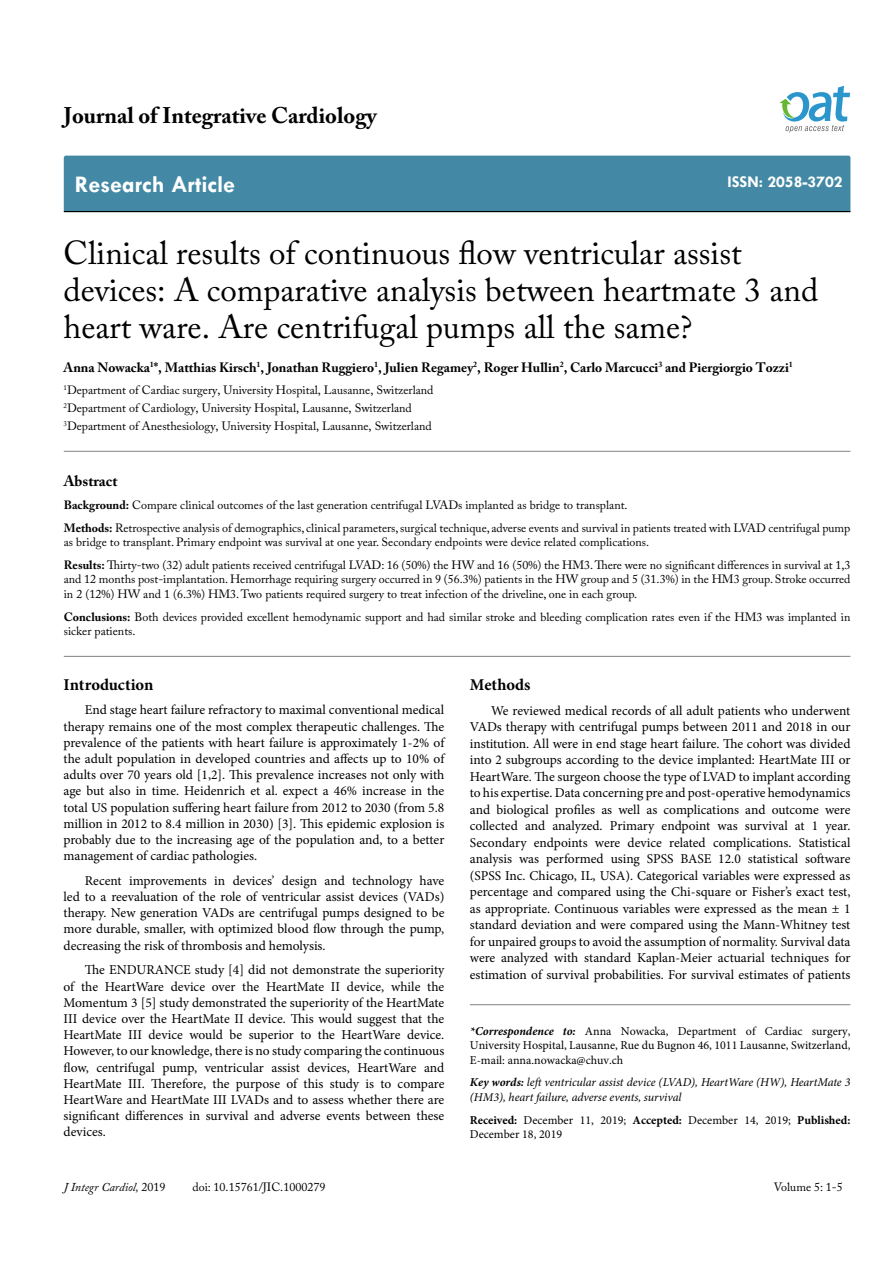
<style>
.page{position:relative;width:893px;height:1263px;background:#fff}
.page>*{position:absolute;margin:0;border:0;box-sizing:border-box;transform-origin:0 0}
.t1{font:33px/37.5px "Adobe Caslon Pro";color:#000}
.t2{font:700 24px "Tw Cen";color:#fff}
.t3{font:700 22.5px "Adobe Caslon Pro";color:#000}
.t4{font:700 16.5px "Minion Pro";color:#000}
.t5{font:700 16.5px "Tw Cen";color:#fff}
.t6{font:700 15px "Adobe Caslon Pro";color:#000}
.t7{font:13.5px/16.2px "Minion Pro";color:#000;text-align:justify}
.t8{font:700 13.5px "Adobe Caslon Pro";color:#000}
.t9{font:12px/18px "Adobe Caslon Pro";color:#000}
.t10{font:12px/14.4px "Minion Pro";color:#000;text-align:justify}
.t11{font:italic 12px/14.4px "Minion Pro";letter-spacing:-.005em;color:#000}
.t12{font:italic 12px "Adobe Caslon Pro";color:#000}
.s1{font-weight:700}
.s2{font-weight:700;font-style:italic}
.s3{font-style:normal}
</style>
<div class="page">
<div style="left:64px;top:156px;width:786px;height:55px;background:#4389a5"></div>
<hr style="left:64px;top:211px;width:786px;height:1px;background:#000">
<svg style="left:779px;top:86px;width:71px;height:47px"></svg>
<hr style="left:64px;top:656px;width:786px;height:1px;background:#808285">
<hr style="left:64px;top:451px;width:786px;height:1px;background:#808285">
<hr style="left:470px;top:1004px;width:380px;height:1px;background:#808285">
<h3 class="t3" style="left:64px;top:102px;width:314px">Journal of Integrative Cardiology</h3>
<h2 class="t2" style="left:75px;top:170px;width:162px">Research Article</h2>
<p class="t5" style="left:727px;top:172px;width:117px">ISSN: 2058-3702</p>
<h1 class="t1" style="left:64px;top:233px;width:756px">Clinical results of continuous flow ventricular assist devices: A comparative analysis between heartmate 3 and heart ware. Are centrifugal pumps all the same?</h1>
<p class="t8" style="left:64px;top:359px;width:731px">Anna Nowacka<sup>1</sup>*, Matthias Kirsch<sup>1</sup>, Jonathan Ruggiero<sup>1</sup>, Julien Regamey<sup>2</sup>, Roger Hullin<sup>2</sup>, Carlo Marcucci<sup>3</sup> and Piergiorgio Tozzi<sup>1</sup></p>
<p class="t9" style="left:64px;top:381px;width:371px"><sup>1</sup>Department of Cardiac surgery, University Hospital, Lausanne, Switzerland<br><sup>2</sup>Department of Cardiology, University Hospital, Lausanne, Switzerland<br><sup>3</sup>Department of Anesthesiology, University Hospital, Lausanne, Switzerland</p>
<p class="t6" style="left:64px;top:472px;width:55px">Abstract</p>
<p class="t9" style="left:64px;top:493px;width:788px;line-height:23px"><span class="s1">Background:</span> Compare clinical outcomes of the last generation centrifugal LVADs implanted as bridge to transplant.<br><span class="s1">Methods:</span> Retrospective analysis of demographics, clinical parameters, surgical technique, adverse events and survival in patients treated with LVAD centrifugal pump</p>
<p class="t9" style="left:64px;top:530px;width:788px;line-height:23px">as bridge to transplant. Primary endpoint was survival at one year. Secondary endpoints were device related complications.<br><span class="s1">Results:</span> Thirty-two (32) adult patients received centrifugal LVAD: 16 (50%) the HW and 16 (50%) the HM3. There were no significant differences in survival at 1,3</p>
<p class="t9" style="left:64px;top:572px;width:788px;line-height:14.4px">and 12 months post-implantation. Hemorrhage requiring surgery occurred in 9 (56.3%) patients in the HW group and 5 (31.3%) in the HM3 group. Stroke occurred in 2 (12%) HW and 1 (6.3%) HM3. Two patients required surgery to treat infection of the driveline, one in each group.</p>
<p class="t9" style="left:64px;top:609px;width:788px;line-height:14.4px"><span class="s1">Conclusions:</span> Both devices provided excellent hemodynamic support and had similar stroke and bleeding complication rates even if the HM3 was implanted in sicker patients.</p>
<p class="t4" style="left:64px;top:673px;width:91px">Introduction</p>
<p class="t7" style="left:64px;top:702px;width:382px;text-indent:21px">End stage heart failure refractory to maximal conventional medical therapy remains one of the most complex therapeutic challenges. The prevalence of the patients with heart failure is approximately 1-2% of the adult population in developed countries and affects up to 10% of adults over 70 years old [1,2]. This prevalence increases not only with age but also in time. Heidenrich et al. expect a 46% increase in the total US population suffering heart failure from 2012 to 2030 (from 5.8 million in 2012 to 8.4 million in 2030) [3]. This epidemic explosion is probably due to the increasing age of the population and, to a better management of cardiac pathologies.</p>
<p class="t7" style="left:64px;top:872px;width:382px;text-indent:21px">Recent improvements in devices’ design and technology have led to a reevaluation of the role of ventricular assist devices (VADs) therapy. New generation VADs are centrifugal pumps designed to be more durable, smaller, with optimized blood flow through the pump, decreasing the risk of thrombosis and hemolysis.</p>
<p class="t7" style="left:64px;top:962px;width:382px;text-indent:21px">The ENDURANCE study [4] did not demonstrate the superiority of the HeartWare device over the HeartMate II device, while the Momentum 3 [5] study demonstrated the superiority of the HeartMate III device over the HeartMate II device. This would suggest that the HeartMate III device would be superior to the HeartWare device.<br>However, to our knowledge, there is no study comparing the continuous flow, centrifugal pump, ventricular assist devices, HeartWare and HeartMate III. Therefore, the purpose of this study is to compare HeartWare and HeartMate III LVADs and to assess whether there are significant differences in survival and adverse events between these devices.</p>
<p class="t4" style="left:470px;top:673px;width:62px">Methods</p>
<p class="t7" style="left:470px;top:702px;width:382px;text-indent:21px">We reviewed medical records of all adult patients who underwent VADs therapy with centrifugal pumps between 2011 and 2018 in our institution. All were in end stage heart failure. The cohort was divided into 2 subgroups according to the device implanted: HeartMate III or HeartWare. The surgeon choose the type of LVAD to implant according to his expertise. Data concerning pre and post-operative hemodynamics and biological profiles as well as complications and outcome were collected and analyzed. Primary endpoint was survival at 1 year.<br>Secondary endpoints were device related complications. Statistical analysis was performed using SPSS BASE 12.0 statistical software (SPSS Inc. Chicago, IL, USA). Categorical variables were expressed as percentage and compared using the Chi-square or Fisher’s exact test, as appropriate. Continuous variables were expressed as the mean ± 1 standard deviation and were compared using the Mann-Whitney test for unpaired groups to avoid the assumption of normality. Survival data were analyzed with standard Kaplan-Meier actuarial techniques for estimation of survival probabilities. For survival estimates of patients</p>
<p class="t10" style="left:470px;top:1024px;width:382px"><span class="s2">*Correspondence to:</span> Anna Nowacka, Department of Cardiac surgery, University Hospital, Lausanne, Rue du Bugnon 46, 1011 Lausanne, Switzerland, E-mail: anna.nowacka@chuv.ch</p>
<p class="t11" style="left:470px;top:1075px;width:382px"><span class="s1">Key words:</span> left ventricular assist device (LVAD), HeartWare (HW), HeartMate 3 (HM3), heart failure, adverse events, survival</p>
<p class="t10" style="left:470px;top:1113px;width:382px"><span class="s1">Received:</span> December 11, 2019; <span class="s1">Accepted:</span> December 14, 2019; <span class="s1">Published:<br></span>December 18, 2019</p>
<p class="t12" style="left:64px;top:1179px;width:103px">J Integr Cardiol, <span class="s3">2019</span></p>
<p class="t9" style="left:192px;top:1177px;width:134px">doi: 10.15761/JIC.1000279</p>
<p class="t9" style="left:774px;top:1178px;width:71px">Volume 5: 1-5</p>
</div>
